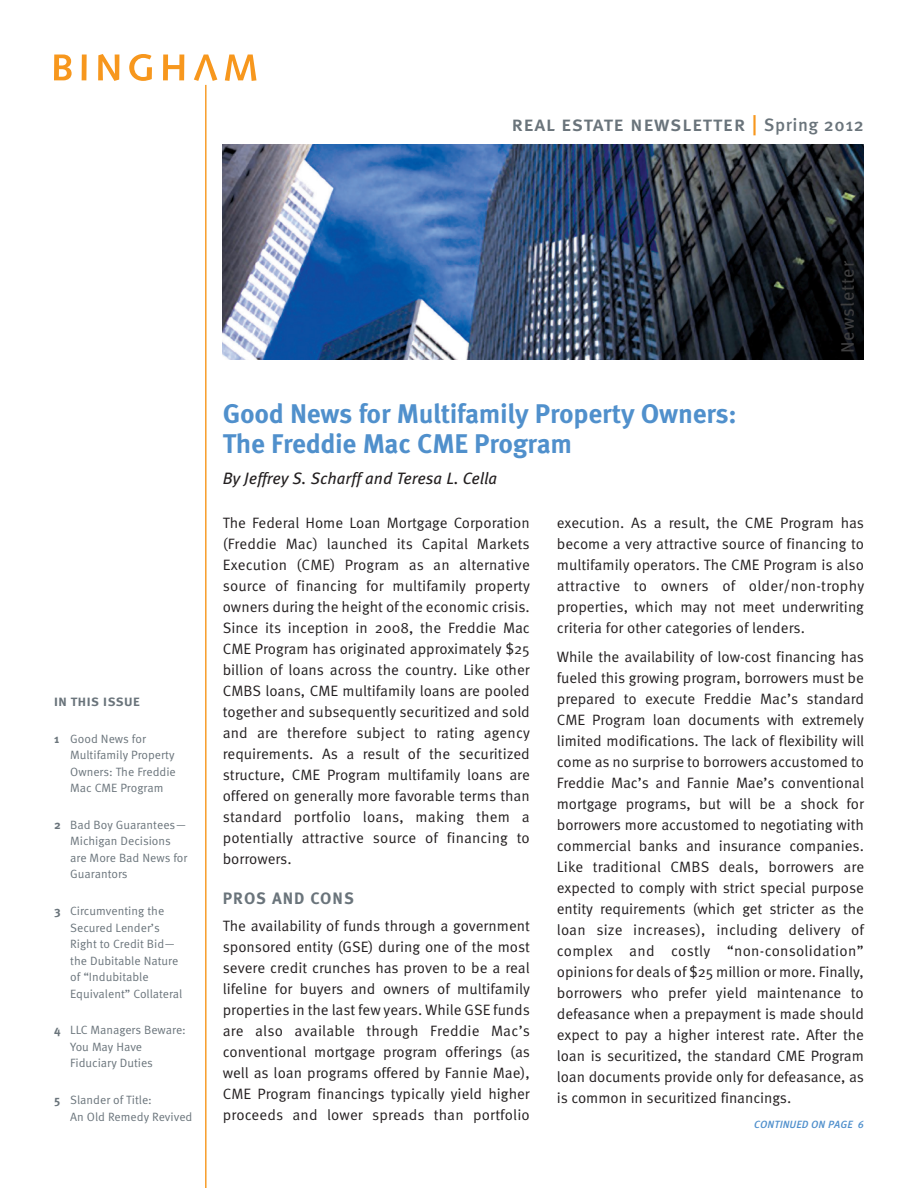
<style>
.page{position:relative;width:918px;height:1188px;background:#fff}
.page>*{position:absolute;margin:0;border:0;box-sizing:border-box;transform-origin:0 0}
.t1{font:700 27px/30px "Meta Pro";letter-spacing:-.01em;color:#5090cc}
.t2{font:500 21px "Meta Pro";letter-spacing:.03em;color:#6a747b}
.t3{font:18px "Meta Pro";letter-spacing:.05em;color:#3e3e3f}
.t4{font:italic 16.5px "Meta Pro";letter-spacing:-.005em;color:#231f20}
.t5{font:700 16.5px "Meta Pro";letter-spacing:.06em;color:#6a747b}
.t6{font:15px/21px "Meta Pro";color:#231f20;text-align:justify}
.t7{font:12px/16.5px "Meta Pro";color:#6a747b}
.t8{font:700 12px "Meta Pro";letter-spacing:.04em;color:#6a747b;scale:1.1 1}
.t9{font:italic 500 10.5px "Meta Pro";letter-spacing:.01em;color:#5090cc}
.s1{color:#f7971d}
.s2{font-size:18px}
.s3{font-weight:700}
</style>
<div class="page">
<hr style="left:205px;top:85px;width:2px;height:1103px;background:#f7971d">
<svg style="left:54px;top:55px;width:18px;height:25px"></svg>
<div style="left:82px;top:55px;width:5px;height:25px;background:#f7971d"></div>
<svg style="left:98px;top:54px;width:21px;height:27px"></svg>
<svg style="left:129px;top:54px;width:23px;height:27px"></svg>
<svg style="left:163px;top:55px;width:21px;height:25px"></svg>
<svg style="left:194px;top:55px;width:23px;height:26px"></svg>
<svg style="left:225px;top:55px;width:31px;height:26px"></svg>
<img style="left:223px;top:144px;width:641px;height:216px">
<h2 class="t2" style="left:511px;top:110px;width:354px">real estate newsletter <span class="s1">|</span> <span class="s2">Spring 2012</span></h2>
<p class="t8" style="left:54px;top:694px;width:79px">In This Issue</p>
<p class="t7" style="left:70px;top:730px;width:107px;text-indent:-16px"><span class="s3">1</span> Good News for<br>Multifamily Property<br>Owners: The Freddie<br>Mac CME Program</p>
<p class="t7" style="left:70px;top:817px;width:119px;text-indent:-16px"><span class="s3">2</span> Bad Boy Guarantees—<br>Michigan Decisions are More Bad News for<br>Guarantors</p>
<p class="t7" style="left:70px;top:903px;width:114px;text-indent:-16px"><span class="s3">3</span> Circumventing the<br>Secured Lender’s<br>Right to Credit Bid— the Dubitable Nature of “Indubitable<br>Equivalent” Collateral</p>
<p class="t7" style="left:70px;top:1022px;width:117px;text-indent:-16px"><span class="s3">4</span> LLC Managers Beware:<br>You May Have<br>Fiduciary Duties</p>
<p class="t7" style="left:70px;top:1092px;width:124px;text-indent:-16px"><span class="s3">5</span> Slander of Title:<br>An Old Remedy Revived</p>
<p class="t3" style="left:836px;top:353px;width:93px;rotate:-90deg">Newsletter</p>
<h1 class="t1" style="left:223px;top:399px;width:515px">Good News for Multifamily Property Owners:<br>The Freddie Mac CME Program</h1>
<p class="t4" style="left:223px;top:468px;width:276px">By Jeffrey S. Scharff and Teresa L. Cella</p>
<p class="t6" style="left:223px;top:513px;width:309px">The Federal Home Loan Mortgage Corporation (Freddie Mac) launched its Capital Markets Execution (CME) Program as an alternative source of financing for multifamily property owners during the height of the economic crisis.<br>Since its inception in 2008, the Freddie Mac CME Program has originated approximately $25 billion of loans across the country. Like other CMBS loans, CME multifamily loans are pooled together and subsequently securitized and sold and are therefore subject to rating agency requirements. As a result of the securitized structure, CME Program multifamily loans are offered on generally more favorable terms than standard portfolio loans, making them a potentially attractive source of financing to borrowers.</p>
<p class="t5" style="left:223px;top:888px;width:133px">Pros and Cons</p>
<p class="t6" style="left:223px;top:915px;width:309px">The availability of funds through a government sponsored entity (GSE) during one of the most severe credit crunches has proven to be a real lifeline for buyers and owners of multifamily properties in the last few years. While GSE funds are also available through Freddie Mac’s conventional mortgage program offerings (as well as loan programs offered by Fannie Mae), CME Program financings typically yield higher proceeds and lower spreads than portfolio</p>
<p class="t6" style="left:557px;top:513px;width:309px">execution. As a result, the CME Program has become a very attractive source of financing to multifamily operators. The CME Program is also attractive to owners of older/non-trophy properties, which may not meet underwriting criteria for other categories of lenders.</p>
<p class="t6" style="left:557px;top:647px;width:309px">While the availability of low-cost financing has fueled this growing program, borrowers must be prepared to execute Freddie Mac’s standard CME Program loan documents with extremely limited modifications. The lack of flexibility will come as no surprise to borrowers accustomed to Freddie Mac’s and Fannie Mae’s conventional mortgage programs, but will be a shock for borrowers more accustomed to negotiating with commercial banks and insurance companies.<br>Like traditional CMBS deals, borrowers are expected to comply with strict special purpose entity requirements (which get stricter as the loan size increases), including delivery of complex and costly “non-consolidation” opinions for deals of $25 million or more. Finally, borrowers who prefer yield maintenance to defeasance when a prepayment is made should expect to pay a higher interest rate. After the loan is securitized, the standard CME Program loan documents provide only for defeasance, as is common in securitized financings.</p>
<p class="t9" style="left:754px;top:1118px;width:111px">CONTINUED ON PAGE 6</p>
</div>
